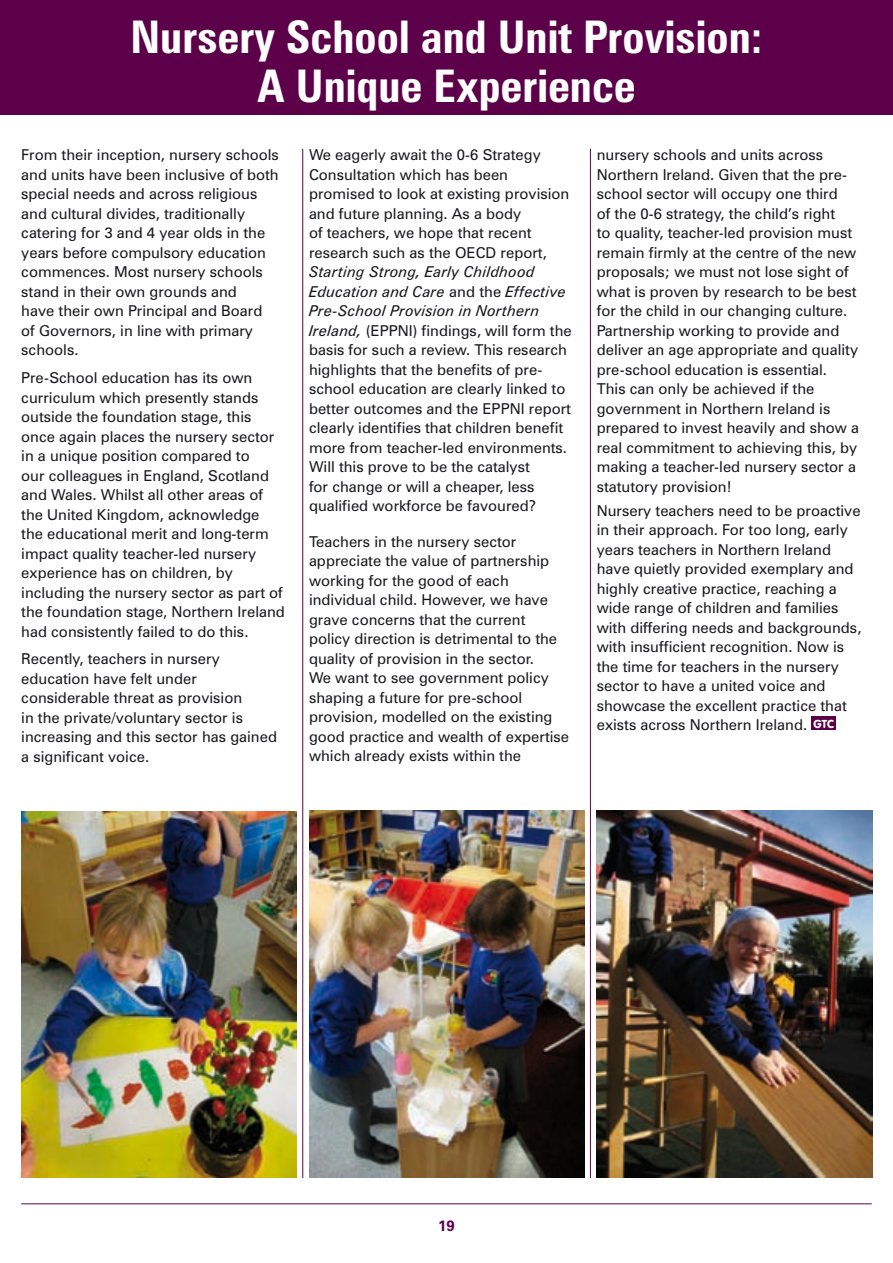
<style>
.page{position:relative;width:893px;height:1263px;background:#fff}
.page>*{position:absolute;margin:0;border:0;box-sizing:border-box;transform-origin:0 0}
.t1{font:700 condensed 45px/49.5px "Zurich BT";color:#fff;text-align:center}
.t2{font:15px/19.5px "Zurich BT";color:#1a171c}
.t3{font:700 15px "Zurich BT";color:#5d004a}
.s1{font-style:italic}
</style>
<div class="page">
<div style="left:0;top:0;width:893px;height:115px;background:#5d004a"></div>
<hr style="left:21px;top:1203px;width:851px;height:1px;background:#5d004a">
<hr style="left:302px;top:149px;width:1px;height:1029px;background:#5d004a">
<hr style="left:590px;top:149px;width:1px;height:1029px;background:#5d004a">
<div style="left:811px;top:717px;width:25px;height:13px;background:#5d004a"></div>
<img style="left:21px;top:811px;width:275px;height:367px">
<img style="left:309px;top:810px;width:276px;height:368px">
<img style="left:596px;top:810px;width:276px;height:368px">
<h1 class="t1" style="left:130px;top:11px;width:634px">Nursery School and Unit Provision:<br>A Unique Experience</h1>
<p class="t2" style="left:21px;top:145px;width:259px">From their inception, nursery schools and units have been inclusive of both special needs and across religious and cultural divides, traditionally catering for 3 and 4 year olds in the years before compulsory education commences. Most nursery schools stand in their own grounds and<br>have their own Principal and Board of Governors, in line with primary schools.</p>
<p class="t2" style="left:21px;top:368px;width:265px">Pre-School education has its own curriculum which presently stands outside the foundation stage, this once again places the nursery sector in a unique position compared to<br>our colleagues in England, Scotland and Wales. Whilst all other areas of the United Kingdom, acknowledge the educational merit and long-term impact quality teacher-led nursery experience has on children, by including the nursery sector as part of the foundation stage, Northern Ireland had consistently failed to do this.</p>
<p class="t2" style="left:21px;top:649px;width:257px">Recently, teachers in nursery education have felt under considerable threat as provision<br>in the private/voluntary sector is increasing and this sector has gained a significant voice.</p>
<p class="t2" style="left:309px;top:145px;width:262px">We eagerly await the 0-6 Strategy<br>Consultation which has been promised to look at existing provision and future planning. As a body<br>of teachers, we hope that recent research such as the OECD report,</p>
<p class="t2" style="left:309px;top:262px;width:264px"><span class="s1">Starting Strong, Early Childhood Education and Care</span> and the <span class="s1">Effective Pre-School Provision in Northern Ireland,</span> (EPPNI) findings, will form the basis for such a review. This research highlights that the benefits of pre&shy;school education are clearly linked to better outcomes and the EPPNI report clearly identifies that children benefit more from teacher-led environments.<br>Will this prove to be the catalyst<br>for change or will a cheaper, less qualified workforce be favoured?</p>
<p class="t2" style="left:309px;top:532px;width:262px">Teachers in the nursery sector appreciate the value of partnership working for the good of each individual child. However, we have grave concerns that the current policy direction is detrimental to the quality of provision in the sector.<br>We want to see government policy shaping a future for pre-school provision, modelled on the existing good practice and wealth of expertise which already exists within the</p>
<p class="t2" style="left:597px;top:145px;width:264px">nursery schools and units across Northern Ireland. Given that the pre&shy;school sector will occupy one third<br>of the 0-6 strategy, the child’s right<br>to quality, teacher-led provision must remain firmly at the centre of the new proposals; we must not lose sight of what is proven by research to be best for the child in our changing culture.<br>Partnership working to provide and deliver an age appropriate and quality pre-school education is essential.<br>This can only be achieved if the government in Northern Ireland is prepared to invest heavily and show a real commitment to achieving this, by making a teacher-led nursery sector a statutory provision!</p>
<p class="t2" style="left:597px;top:500px;width:266px">Nursery teachers need to be proactive in their approach. For too long, early years teachers in Northern Ireland have quietly provided exemplary and highly creative practice, reaching a wide range of children and families with differing needs and backgrounds, with insufficient recognition. Now is the time for teachers in the nursery sector to have a united voice and showcase the excellent practice that exists across Northern Ireland. <sup>GTC</sup></p>
<p class="t3" style="left:438px;top:1216px;width:18px">19</p>
</div>
